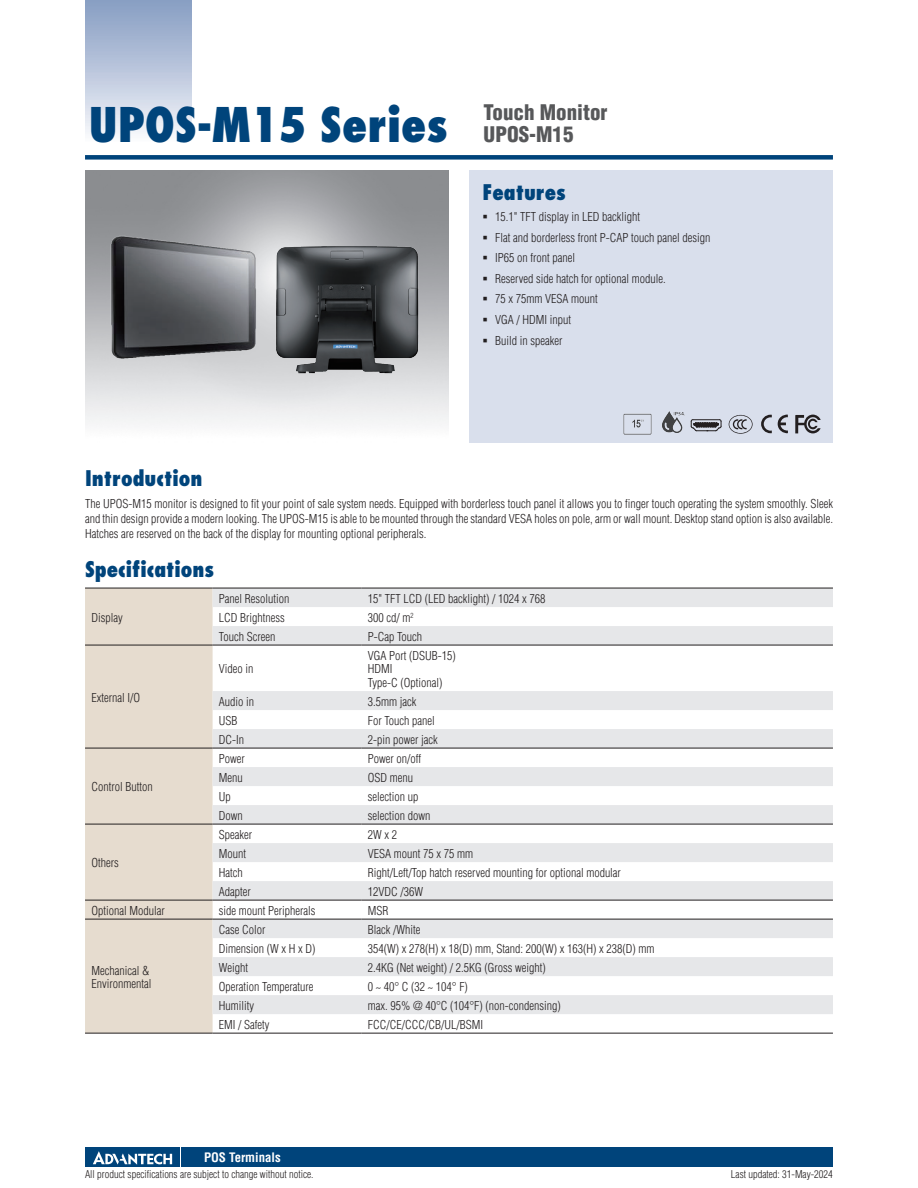
<style>
.page{position:relative;width:918px;height:1188px;background:#fff}
.page>*{position:absolute;margin:0;border:0;box-sizing:border-box;transform-origin:0 0}
.t1{font:800 condensed 46.5px "Futura";color:#00447b}
.t2{font:800 condensed 21px "Futura";color:#00447b}
.t3{font:900 condensed 21px/22.5px "Helvetica";color:#57585a}
.t4{font:700 condensed 12.75px "Helvetica";color:#fff}
.t5{font:300 condensed 12px/20.7px "Helvetica";color:#231f20}
.t6{font:300 condensed 10.5px "Helvetica";color:#231f20}
</style>
<div class="page">
<div style="left:85px;top:155px;width:748px;height:5px;background:#00447b"></div>
<div style="left:85px;top:0;width:106px;height:143px;background:linear-gradient(to bottom,#849bc1,#f9fafc)"></div>
<div style="left:182px;top:1147px;width:651px;height:20px;background:#00447b"></div>
<div style="left:85px;top:1147px;width:95px;height:20px;background:#00447b"></div>
<svg style="left:93px;top:1151px;width:79px;height:14px"></svg>
<div style="left:470px;top:170px;width:363px;height:272px;background:#d9dfec"></div>
<div style="left:85px;top:589px;width:128px;height:444px;background:#e6dccf"></div>
<svg style="left:213px;top:589px;width:620px;height:425px"></svg>
<hr style="left:85px;top:1033px;width:128px;height:1px;background:#231f20">
<hr style="left:213px;top:1033px;width:148px;height:1px;background:#231f20">
<hr style="left:361px;top:1033px;width:472px;height:1px;background:#231f20">
<hr style="left:85px;top:900px;width:128px;height:1px;background:#231f20">
<hr style="left:213px;top:900px;width:148px;height:1px;background:#231f20">
<hr style="left:361px;top:900px;width:472px;height:1px;background:#231f20">
<hr style="left:85px;top:919px;width:128px;height:1px;background:#231f20">
<hr style="left:213px;top:919px;width:148px;height:1px;background:#231f20">
<hr style="left:361px;top:919px;width:472px;height:1px;background:#231f20">
<hr style="left:85px;top:824px;width:128px;height:1px;background:#231f20">
<hr style="left:213px;top:824px;width:148px;height:1px;background:#231f20">
<hr style="left:361px;top:824px;width:472px;height:1px;background:#231f20">
<hr style="left:85px;top:588px;width:128px;height:1px;background:#231f20">
<hr style="left:213px;top:588px;width:148px;height:1px;background:#231f20">
<hr style="left:361px;top:588px;width:472px;height:1px;background:#231f20">
<hr style="left:85px;top:645px;width:128px;height:1px;background:#231f20">
<hr style="left:85px;top:748px;width:128px;height:1px;background:#231f20">
<hr style="left:213px;top:645px;width:148px;height:1px;background:#231f20">
<hr style="left:361px;top:645px;width:472px;height:1px;background:#231f20">
<hr style="left:213px;top:748px;width:148px;height:1px;background:#231f20">
<hr style="left:361px;top:748px;width:472px;height:1px;background:#231f20">
<svg style="left:761px;top:415px;width:11px;height:18px"></svg>
<svg style="left:778px;top:414px;width:10px;height:20px"></svg>
<svg style="left:795px;top:415px;width:26px;height:18px"></svg>
<img style="left:623px;top:413px;width:29px;height:22px">
<img style="left:662px;top:411px;width:29px;height:22px">
<svg style="left:691px;top:419px;width:31px;height:12px"></svg>
<img style="left:267px;top:242px;width:167px;height:135px">
<svg style="left:729px;top:415px;width:24px;height:19px"></svg>
<img style="left:105px;top:233px;width:153px;height:129px">
<h1 class="t1" style="left:89px;top:96px;width:361px">UPOS-M15 Series</h1>
<h2 class="t3" style="left:484px;top:100px;width:125px">Touch Monitor<br>UPOS-M15</h2>
<h2 class="t2" style="left:482px;top:179px;width:85px">Features</h2>
<p class="t5" style="left:495px;top:206px;width:217px">15.1" TFT display in LED backlight<br>Flat and borderless front P-CAP touch panel design<br>IP65 on front panel<br>Reserved side hatch for optional module.<br>75 x 75mm VESA mount<br>VGA / HDMI input<br>Build in speaker</p>
<h2 class="t2" style="left:85px;top:465px;width:119px">Introduction</h2>
<p class="t5" style="left:85px;top:496px;width:749px;line-height:15px;text-align:justify">The UPOS-M15 monitor is designed to fit your point of sale system needs. Equipped with borderless touch panel it allows you to finger touch operating the system smoothly. Sleek and thin design provide a modern looking. The UPOS-M15 is able to be mounted through the standard VESA holes on pole, arm or wall mount. Desktop stand option is also available.<br>Hatches are reserved on the back of the display for mounting optional peripherals.</p>
<h2 class="t2" style="left:85px;top:556px;width:131px">Specifications</h2>
<p class="t5" style="left:91px;top:607px;width:33px">Display</p>
<p class="t5" style="left:219px;top:588px;width:72px">Panel Resolution</p>
<p class="t5" style="left:368px;top:588px;width:179px">15" TFT LCD (LED backlight) / 1024 x 768</p>
<p class="t5" style="left:219px;top:607px;width:67px">LCD Brightness</p>
<p class="t5" style="left:368px;top:607px;width:47px">300 cd/ m<sup>2</sup></p>
<p class="t5" style="left:219px;top:626px;width:58px">Touch Screen</p>
<p class="t5" style="left:368px;top:626px;width:56px">P-Cap Touch</p>
<p class="t5" style="left:91px;top:687px;width:50px">External I/O</p>
<p class="t5" style="left:91px;top:777px;width:63px">Control Button</p>
<p class="t5" style="left:91px;top:853px;width:29px">Others</p>
<p class="t5" style="left:219px;top:659px;width:36px">Video in</p>
<p class="t5" style="left:368px;top:649px;width:89px;line-height:13.5px">VGA Port (DSUB-15)<br>HDMI<br>Type-C (Optional)</p>
<p class="t5" style="left:219px;top:691px;width:37px">Audio in</p>
<p class="t5" style="left:368px;top:691px;width:50px">3.5mm jack</p>
<p class="t5" style="left:219px;top:710px;width:20px">USB</p>
<p class="t5" style="left:368px;top:710px;width:69px">For Touch panel</p>
<p class="t5" style="left:219px;top:729px;width:27px">DC-In</p>
<p class="t5" style="left:368px;top:729px;width:71px">2-pin power jack</p>
<p class="t5" style="left:219px;top:748px;width:28px">Power</p>
<p class="t5" style="left:368px;top:748px;width:55px">Power on/off</p>
<p class="t5" style="left:219px;top:767px;width:25px">Menu</p>
<p class="t5" style="left:368px;top:767px;width:47px">OSD menu</p>
<p class="t5" style="left:219px;top:786px;width:13px">Up</p>
<p class="t5" style="left:368px;top:786px;width:52px">selection up</p>
<p class="t5" style="left:219px;top:805px;width:25px">Down</p>
<p class="t5" style="left:368px;top:805px;width:64px">selection down</p>
<p class="t5" style="left:219px;top:824px;width:35px">Speaker</p>
<p class="t5" style="left:368px;top:824px;width:31px">2W x 2</p>
<p class="t5" style="left:219px;top:843px;width:29px">Mount</p>
<p class="t5" style="left:368px;top:843px;width:107px">VESA mount 75 x 75 mm</p>
<p class="t5" style="left:219px;top:862px;width:25px">Hatch</p>
<p class="t5" style="left:368px;top:862px;width:255px">Right/Left/Top hatch reserved mounting for optional modular</p>
<p class="t5" style="left:219px;top:881px;width:33px">Adapter</p>
<p class="t5" style="left:368px;top:881px;width:57px">12VDC /36W</p>
<p class="t5" style="left:91px;top:900px;width:75px">Optional Modular</p>
<p class="t5" style="left:219px;top:900px;width:98px">side mount Peripherals</p>
<p class="t5" style="left:368px;top:900px;width:22px">MSR</p>
<p class="t5" style="left:91px;top:963px;width:61px;line-height:13.5px">Mechanical &amp;<br>Environmental</p>
<p class="t5" style="left:219px;top:919px;width:48px">Case Color</p>
<p class="t5" style="left:368px;top:919px;width:54px">Black /White</p>
<p class="t5" style="left:219px;top:938px;width:98px">Dimension (W x H x D)</p>
<p class="t5" style="left:368px;top:938px;width:288px">354(W) x 278(H) x 18(D) mm, Stand: 200(W) x 163(H) x 238(D) mm</p>
<p class="t5" style="left:219px;top:957px;width:31px">Weight</p>
<p class="t5" style="left:368px;top:957px;width:179px">2.4KG (Net weight) / 2.5KG (Gross weight)</p>
<p class="t5" style="left:219px;top:976px;width:96px">Operation Temperature</p>
<p class="t5" style="left:368px;top:976px;width:102px">0 ~ 40° C (32 ~ 104° F)</p>
<p class="t5" style="left:219px;top:995px;width:37px">Humility</p>
<p class="t5" style="left:368px;top:995px;width:195px">max. 95% @ 40°C (104°F) (non-condensing)</p>
<p class="t5" style="left:219px;top:1014px;width:52px">EMI / Safety</p>
<p class="t5" style="left:368px;top:1014px;width:117px">FCC/CE/CCC/CB/UL/BSMI</p>
<p class="t4" style="left:204px;top:1149px;width:78px">POS Terminals</p>
<p class="t6" style="left:85px;top:1167px;width:230px">All product specifications are subject to change without notice.</p>
<p class="t6" style="left:731px;top:1167px;width:104px">Last updated: 31-May-2024</p>
</div>
